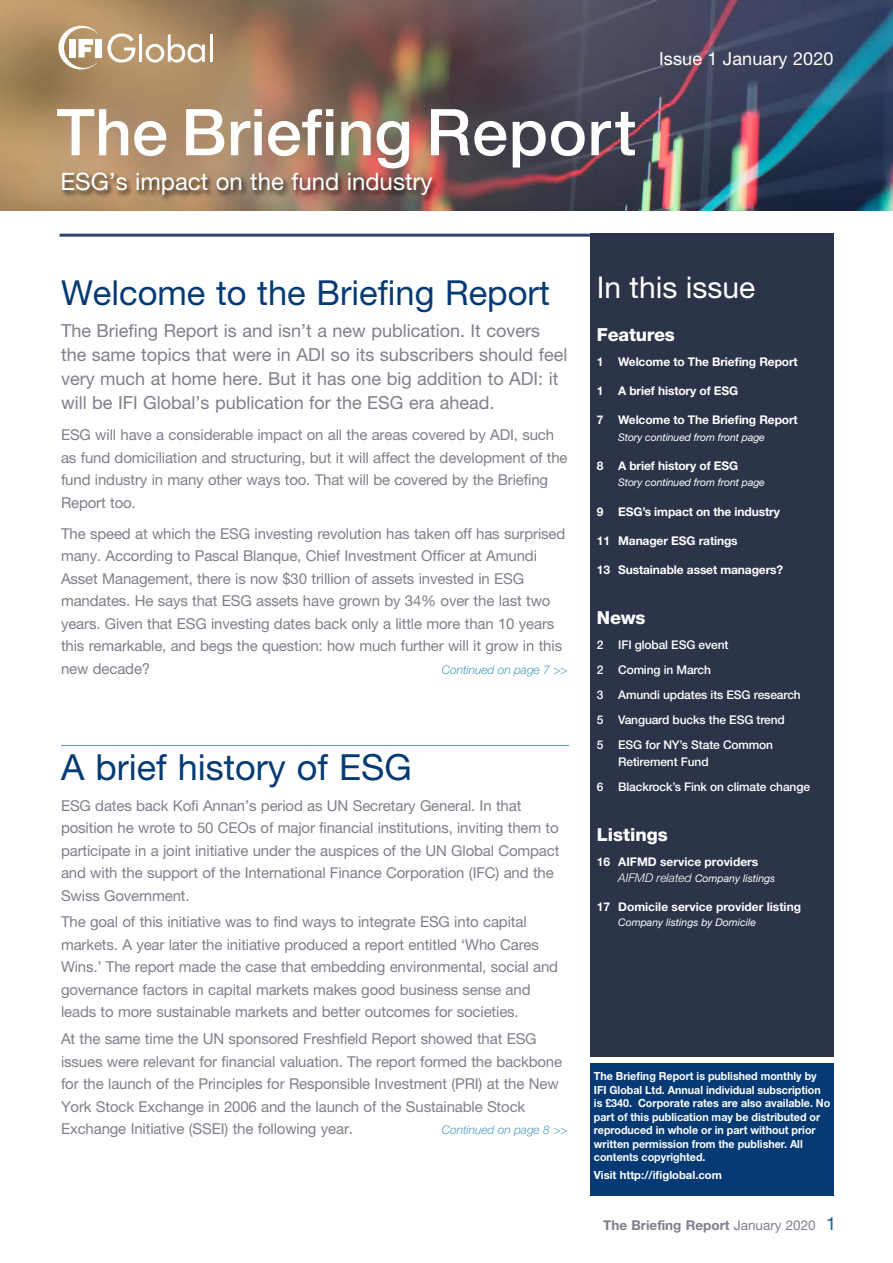
<style>
.page{position:relative;width:893px;height:1263px;background:#fff}
.page>*{position:absolute;margin:0;border:0;box-sizing:border-box;transform-origin:0 0}
.t1{font:500 64.5px "Helvetica Neue";letter-spacing:.01em;color:#fff}
.t2{font:36px "Helvetica Neue";color:#053a74}
.t3{font:34.5px "Helvetica Neue";color:#053a74}
.t4{font:30px "Helvetica Neue";color:#fff}
.t5{font:24px "Helvetica Neue";color:#fff}
.t6{font:18px/24px "Helvetica Neue";color:#7e7f8b}
.t7{font:800 18px "Helvetica Neue";letter-spacing:-.01em;color:#fff}
.t8{font:18px "Helvetica Neue";letter-spacing:.01em;color:#fff}
.t9{font:15px/22.5px "Helvetica Neue";letter-spacing:-.01em;color:#7e7f8b}
.t10{font:700 13.5px "Helvetica Neue";color:#7e7f8b}
.t11{font:700 12px "Helvetica Neue";letter-spacing:-.01em;color:#fff}
.t12{font:500 12px/25px "Helvetica Neue";letter-spacing:-.01em;color:#fff}
.t13{font:italic 300 12px "Helvetica Neue";letter-spacing:-.01em;color:#4e9dbf}
.t14{font:700 11.25px/13.5px "Helvetica Neue";color:#fff;scale:.95 1}
.t15{font:700 11.25px "Helvetica Neue";color:#fff}
.t16{font:italic 10.5px "Helvetica Neue";letter-spacing:-.01em;color:#fff}
.s1{font-weight:300;font-size:12px}
.s2{font-weight:400}
.s3{font-weight:400;font-size:18px;color:#006497}
</style>
<div class="page">
<hr style="left:60px;top:234px;width:773px;height:3px;background:#30456c">
<div style="left:590px;top:234px;width:244px;height:823px;background:#2b3449"></div>
<div style="left:590px;top:1063px;width:243px;height:133px;background:#053a74"></div>
<img style="left:0;top:0;width:893px;height:211px">
<svg style="left:51px;top:17px;width:220px;height:96px;background:#b2926e"></svg>
<div style="left:96px;top:39px;width:6px;height:18px;background:#fff"></div>
<div style="left:61px;top:171px;width:378px;height:32px;background:#000;opacity:.73"></div>
<hr style="left:61px;top:745px;width:508px;height:1px;background:#4e9dbf">
<h1 class="t1" style="left:57px;top:94px;width:581px">The Briefing Report</h1>
<h3 class="t5" style="left:61px;top:167px;width:373px">ESG’s impact on the fund industry</h3>
<p class="t8" style="left:659px;top:47px;width:176px">Issue 1 January 2020</p>
<h3 class="t3" style="left:61px;top:272px;width:490px">Welcome to the Briefing Report</h3>
<p class="t6" style="left:61px;top:319px;width:508px">The Briefing Report is and isn’t a new publication. It covers the same topics that were in ADI so its subscribers should feel very much at home here. But it has one big addition to ADI: it will be IFI Global’s publication for the ESG era ahead.</p>
<p class="t9" style="left:61px;top:423px;width:508px">ESG will have a considerable impact on all the areas covered by ADI, such as fund domiciliation and structuring, but it will affect the development of the fund industry in many other ways too. That will be covered by the Briefing Report too.</p>
<p class="t9" style="left:61px;top:522px;width:506px">The speed at which the ESG investing revolution has taken off has surprised many. According to Pascal Blanque, Chief Investment Officer at Amundi Asset Management, there is now $30 trillion of assets invested in ESG mandates. He says that ESG assets have grown by 34% over the last two years. Given that ESG investing dates back only a little more than 10 years this remarkable, and begs the question: how much further will it grow in this new decade?</p>
<p class="t13" style="left:442px;top:662px;width:127px">Continued on page 7 &gt;&gt;</p>
<h2 class="t2" style="left:61px;top:745px;width:352px">A brief history of ESG</h2>
<p class="t9" style="left:61px;top:794px;width:500px">ESG dates back Kofi Annan’s period as UN Secretary General. In that position he wrote to 50 CEOs of major financial institutions, inviting them to participate in a joint initiative under the auspices of the UN Global Compact and with the support of the International Finance Corporation (IFC) and the Swiss Government.</p>
<p class="t9" style="left:61px;top:910px;width:499px">The goal of this initiative was to find ways to integrate ESG into capital markets. A year later the initiative produced a report entitled ‘Who Cares Wins.’ The report made the case that embedding environmental, social and governance factors in capital markets makes good business sense and leads to more sustainable markets and better outcomes for societies.</p>
<p class="t9" style="left:61px;top:1027px;width:503px">At the same time the UN sponsored Freshfield Report showed that ESG issues were relevant for financial valuation. The report formed the backbone for the launch of the Principles for Responsible Investment (PRI) at the New York Stock Exchange in 2006 and the launch of the Sustainable Stock Exchange Initiative (SSEI) the following year.</p>
<p class="t13" style="left:442px;top:1123px;width:127px">Continued on page 8 &gt;&gt;</p>
<h3 class="t4" style="left:597px;top:270px;width:160px">In this issue</h3>
<p class="t7" style="left:597px;top:323px;width:80px">Features</p>
<p class="t11" style="left:597px;top:354px;width:202px">1 Welcome to The Briefing Report</p>
<p class="t11" style="left:597px;top:383px;width:143px">1 A brief history of ESG</p>
<p class="t11" style="left:597px;top:412px;width:202px">7 Welcome to The Briefing Report</p>
<p class="t16" style="left:618px;top:430px;width:148px">Story continued from front page</p>
<p class="t11" style="left:597px;top:458px;width:143px">8 A brief history of ESG</p>
<p class="t16" style="left:618px;top:476px;width:148px">Story continued from front page</p>
<p class="t11" style="left:597px;top:504px;width:185px">9 ESG’s impact on the industry</p>
<p class="t11" style="left:597px;top:533px;width:142px">11 Manager ESG ratings</p>
<p class="t11" style="left:597px;top:562px;width:188px">13 Sustainable asset managers?</p>
<p class="t7" style="left:597px;top:607px;width:50px">News</p>
<p class="t12" style="left:597px;top:632px;width:205px">2 IFI global ESG event<br>2 Coming in March<br>3 Amundi updates its ESG research<br>5 Vanguard bucks the ESG trend<br>5 ESG for NY’s State Common</p>
<p class="t12" style="left:597px;top:749px;width:215px;text-indent:21px">Retirement Fund<br>6 Blackrock’s Fink on climate change</p>
<p class="t7" style="left:597px;top:823px;width:73px">Listings</p>
<p class="t11" style="left:597px;top:854px;width:163px">16 AIFMD service providers</p>
<p class="t16" style="left:618px;top:872px;width:159px"><span class="s1">AIFMD related</span> Company listings</p>
<p class="t11" style="left:597px;top:900px;width:206px">17 Domicile service provider listing</p>
<p class="t16" style="left:618px;top:916px;width:140px">Company listings by Domicile</p>
<p class="t14" style="left:594px;top:1069px;width:250px">The Briefing Report is published monthly by IFI Global Ltd. Annual individual subscription is £340. Corporate rates are also available. No part of this publication may be distributed or reproduced in whole or in part without prior written permission from the publisher. All contents copyrighted.</p>
<p class="t15" style="left:594px;top:1168px;width:130px">Visit http://ifiglobal.com</p>
<p class="t10" style="left:603px;top:1217px;width:234px">The Briefing Report <span class="s2">January 2020</span> <span class="s3">1</span></p>
</div>
